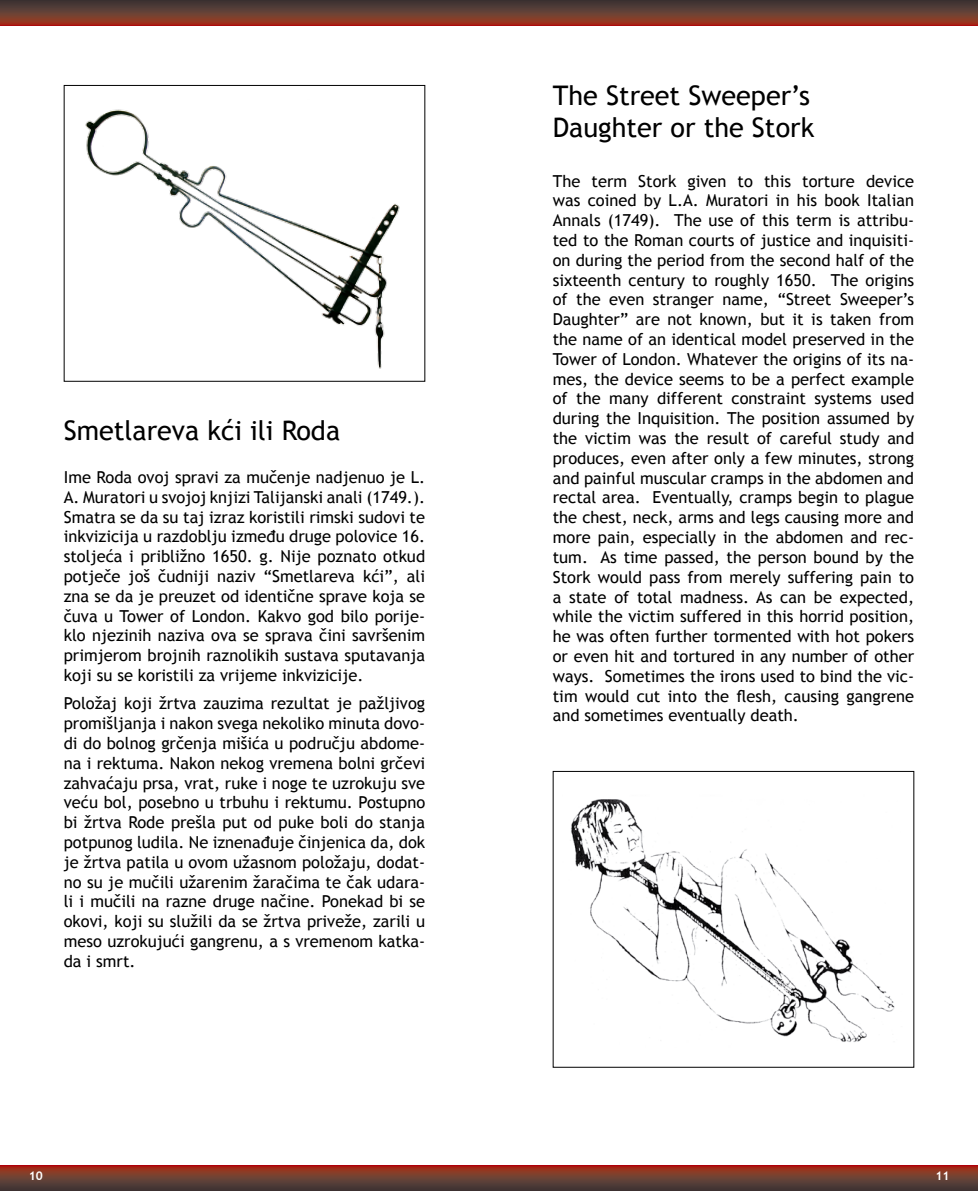
<style>
.page{position:relative;width:978px;height:1191px;background:#fff}
.page>*{position:absolute;margin:0;border:0;box-sizing:border-box;transform-origin:0 0}
.t1{font:27px/32.4px "Trebuchet MS";color:#000}
.t2{font:16.5px/19.8px "Trebuchet MS";color:#000;text-align:justify}
.t3{font:700 12px "Trebuchet MS";color:#fff}
</style>
<div class="page">
<img style="left:570px;top:799px;width:325px;height:243px">
<img style="left:85px;top:109px;width:315px;height:260px">
<div style="left:64px;top:85px;width:361px;height:297px;border:1px solid #000"></div>
<svg style="left:489px;top:0;width:489px;height:26px;background:#6c372d"></svg>
<svg style="left:0;top:0;width:489px;height:26px;background:#6c372d"></svg>
<svg style="left:0;top:1165px;width:489px;height:26px;background:#6f362c"></svg>
<svg style="left:489px;top:1165px;width:489px;height:26px;background:#6f362c"></svg>
<h1 class="t1" style="left:64px;top:414px;width:278px">Smetlareva kći ili Roda</h1>
<p class="t2" style="left:64px;top:467px;width:363px">Ime Roda ovoj spravi za mučenje nadjenuo je L.<br>A. Muratori u svojoj knjizi Talijanski anali (1749.).<br>Smatra se da su taj izraz koristili rimski sudovi te inkvizicija u razdoblju između druge polovice 16. stoljeća i približno 1650. g. Nije poznato otkud potječe još čudniji naziv “Smetlareva kći”, ali zna se da je preuzet od identične sprave koja se čuva u Tower of London. Kakvo god bilo porije&shy;klo njezinih naziva ova se sprava čini savršenim primjerom brojnih raznolikih sustava sputavanja koji su se koristili za vrijeme inkvizicije.</p>
<p class="t2" style="left:64px;top:693px;width:363px">Položaj koji žrtva zauzima rezultat je pažljivog promišljanja i nakon svega nekoliko minuta dovo&shy;di do bolnog grčenja mišića u području abdome&shy;na i rektuma. Nakon nekog vremena bolni grčevi zahvaćaju prsa, vrat, ruke i noge te uzrokuju sve veću bol, posebno u trbuhu i rektumu. Postupno bi žrtva Rode prešla put od puke boli do stanja potpunog ludila. Ne iznenađuje činjenica da, dok je žrtva patila u ovom užasnom položaju, dodat&shy;no su je mučili užarenim žaračima te čak udara&shy;li i mučili na razne druge načine. Ponekad bi se okovi, koji su služili da se žrtva priveže, zarili u meso uzrokujući gangrenu, a s vremenom katka&shy;da i smrt.</p>
<h1 class="t1" style="left:553px;top:80px;width:263px">The Street Sweeper’s<br>Daughter or the Stork</h1>
<p class="t2" style="left:553px;top:171px;width:363px">The term Stork given to this torture device was coined by L.A. Muratori in his book Italian Annals (1749). The use of this term is attribu&shy;ted to the Roman courts of justice and inquisiti&shy;on during the period from the second half of the sixteenth century to roughly 1650. The origins of the even stranger name, “Street Sweeper’s Daughter” are not known, but it is taken from the name of an identical model preserved in the Tower of London. Whatever the origins of its na&shy;mes, the device seems to be a perfect example of the many different constraint systems used during the Inquisition. The position assumed by the victim was the result of careful study and produces, even after only a few minutes, strong and painful muscular cramps in the abdomen and rectal area. Eventually, cramps begin to plague the chest, neck, arms and legs causing more and more pain, especially in the abdomen and rec&shy;tum. As time passed, the person bound by the Stork would pass from merely suffering pain to a state of total madness. As can be expected, while the victim suffered in this horrid position, he was often further tormented with hot pokers or even hit and tortured in any number of other ways. Sometimes the irons used to bind the vic&shy;tim would cut into the flesh, causing gangrene and sometimes eventually death.</p>
<p class="t3" style="left:29px;top:1168px;width:16px">10</p>
<p class="t3" style="left:936px;top:1168px;width:16px">11</p>
</div>
